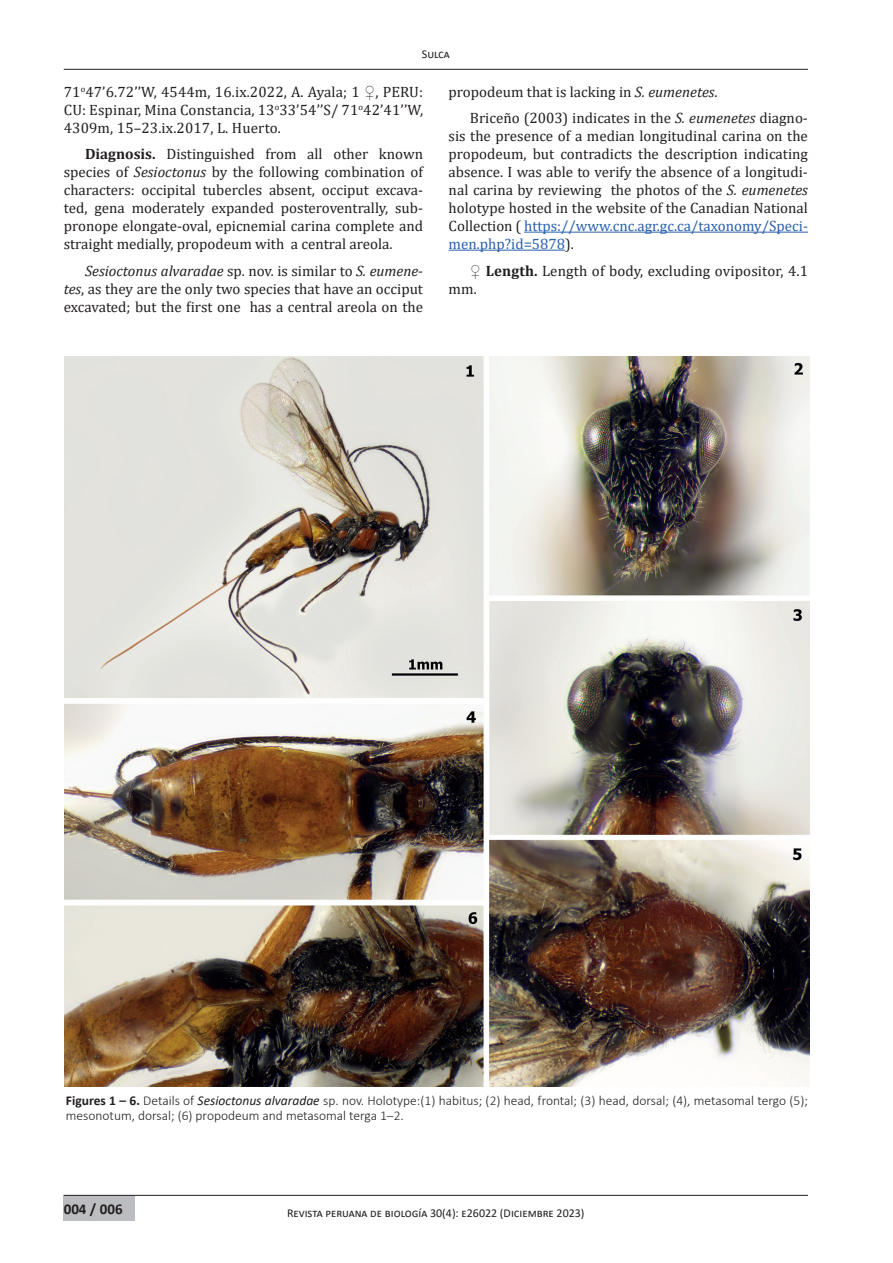
<style>
.page{position:relative;width:893px;height:1263px;background:#fff}
.page>*{position:absolute;margin:0;border:0;box-sizing:border-box;transform-origin:0 0}
.t1{font:15px/18px "Cambria";color:#231f20;text-align:justify}
.t2{font:700 15px "Calibri";color:#231f20}
.t3{font:300 13.5px/15px "Calibri";color:#231f20}
.t4{font:12px "Calibri";color:#231f20}
.s1{font-family:"Times New Roman"}
.s2{font-weight:700}
.s3{font-style:italic}
.s4{color:#2860ad}
.s5{font-family:"Times New Roman";font-weight:700}
.s6{font-weight:400;font-style:italic}
</style>
<div class="page">
<div style="left:64px;top:1196px;width:71px;height:25px;background:#bcbdc0"></div>
<hr style="left:64px;top:69px;width:744px;height:1px;background:#231f20">
<hr style="left:64px;top:1195px;width:744px;height:1px;background:#231f20">
<hr style="left:524px;top:232px;width:284px;height:1px;background:#2860ad">
<hr style="left:449px;top:250px;width:116px;height:1px;background:#2860ad">
<img style="left:65px;top:356px;width:744px;height:730px">
<p class="t4" style="left:422px;top:46px;width:29px">Sulca</p>
<p class="t1" style="left:64px;top:83px;width:361px">71<sup>o</sup>47’6.72’’W, 4544m, 16.ix.2022, A. Ayala; 1 <span class="s1">♀</span>, PERU:<br>CU: Espinar, Mina Constancia, 13<sup>o</sup>33’54’’S/ 71<sup>o</sup>42’41’’W, 4309m, 15–23.ix.2017, L. Huerto.</p>
<p class="t1" style="left:64px;top:145px;width:361px;text-indent:21px"><span class="s2">Diagnosis.</span> Distinguished from all other known species of <span class="s3">Sesioctonus</span> by the following combination of characters: occipital tubercles absent, occiput excava&shy;ted, gena moderately expanded posteroventrally, sub&shy;pronope elongate-oval, epicnemial carina complete and straight medially, propodeum with a central areola.</p>
<p class="t1" style="left:64px;top:261px;width:361px;text-indent:21px"><span class="s3">Sesioctonus alvaradae</span> sp. nov. is similar to <span class="s3">S. eumene&shy;tes</span>, as they are the only two species that have an occiput excavated; but the first one has a central areola on the</p>
<p class="t1" style="left:470px;top:78px;width:340px;line-height:26.5px;text-indent:-21px">propodeum that is lacking in <span class="s3">S. eumenetes</span>.<br>Briceño (2003) indicates in the <span class="s3">S. eumenetes</span> diagno-</p>
<p class="t1" style="left:449px;top:127px;width:361px">sis the presence of a median longitudinal carina on the propodeum, but contradicts the description indicating absence. I was able to verify the absence of a longitudi&shy;nal carina by reviewing the photos of the <span class="s3">S. eumenetes </span>holotype hosted in the website of the Canadian National Collection ( <span class="s4">https://www.cnc.agr.gc.ca/taxonomy/Speci&shy;men.php?id=5878</span>).</p>
<p class="t1" style="left:449px;top:261px;width:361px;text-indent:21px"><span class="s5">♀</span> <span class="s2">Length.</span> Length of body, excluding ovipositor, 4.1 mm.</p>
<p class="t3" style="left:66px;top:1093px;width:744px"><span class="s2">Figures 1 – 6.</span> Details of <span class="s6">Sesioctonus alvaradae</span> sp. nov. Holotype:(1) habitus; (2) head, frontal; (3) head, dorsal; (4), metasomal tergo (5); mesonotum, dorsal; (6) propodeum and metasomal terga 1–2.</p>
<p class="t2" style="left:64px;top:1198px;width:60px">004 / 006</p>
<p class="t4" style="left:287px;top:1205px;width:299px">Revista peruana de biología 30(4): e26022 (Diciembre 2023)</p>
</div>
